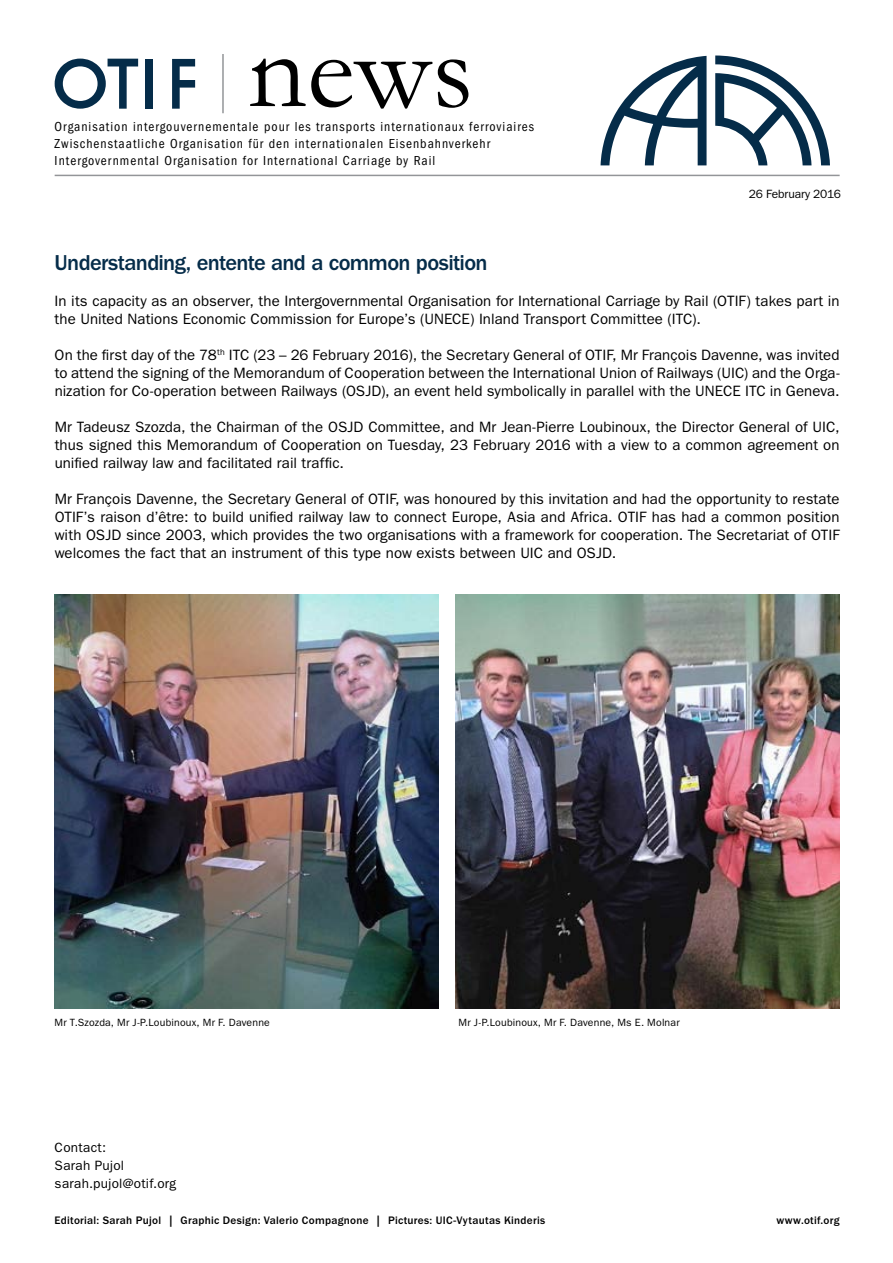
<style>
.page{position:relative;width:893px;height:1263px;background:#fff}
.page>*{position:absolute;margin:0;border:0;box-sizing:border-box;transform-origin:0 0}
.t1{font:500 22.35px "ITC Franklin Gothic Std";letter-spacing:-.03em;color:#052c49}
.t2{font:15px/18px "ITC Franklin Gothic Std";letter-spacing:.005em;color:#000;text-align:justify}
.t3{font:condensed 13.5px/17px "ITC Franklin Gothic Std";letter-spacing:.075em;color:#000}
.t4{font:13.5px/18px "ITC Franklin Gothic Std";letter-spacing:.02em;color:#000}
.t5{font:12px "ITC Franklin Gothic Std";letter-spacing:-.01em;color:#000}
.t6{font:500 11.25px "ITC Franklin Gothic Std";letter-spacing:.025em;color:#000}
.t7{font:10.5px "ITC Franklin Gothic Std";letter-spacing:.02em;color:#000}
</style>
<div class="page">
<svg style="left:55px;top:59px;width:83px;height:50px"></svg>
<div style="left:146px;top:59px;width:7px;height:50px;background:#052c49"></div>
<svg style="left:172px;top:59px;width:23px;height:50px"></svg>
<svg style="left:250px;top:59px;width:182px;height:50px"></svg>
<svg style="left:438px;top:59px;width:30px;height:49px"></svg>
<hr style="left:222px;top:54px;width:2px;height:59px;background:#939598">
<hr style="left:55px;top:175px;width:785px;height:1px;background:#939598">
<svg style="left:715px;top:56px;width:115px;height:109px"></svg>
<svg style="left:600px;top:56px;width:106px;height:109px"></svg>
<img style="left:54px;top:594px;width:384px;height:414px">
<img style="left:455px;top:594px;width:385px;height:414px">
<p class="t3" style="left:55px;top:118px;width:481px">Organisation intergouvernementale pour les transports internationaux ferroviaires<br>Zwischenstaatliche Organisation für den internationalen Eisenbahnverkehr<br>Intergovernmental Organisation for International Carriage by Rail</p>
<p class="t5" style="left:749px;top:187px;width:94px">26 February 2016</p>
<h1 class="t1" style="left:55px;top:250px;width:434px">Understanding, entente and a common position</h1>
<p class="t2" style="left:55px;top:292px;width:786px">In its capacity as an observer, the Intergovernmental Organisation for International Carriage by Rail (OTIF) takes part in the United Nations Economic Commission for Europe’s (UNECE) Inland Transport Committee (ITC).</p>
<p class="t2" style="left:55px;top:346px;width:786px">On the first day of the 78<sup>th</sup> ITC (23 – 26 February 2016), the Secretary General of OTIF, Mr François Davenne, was invited to attend the signing of the Memorandum of Cooperation between the International Union of Railways (UIC) and the Orga&shy;nization for Co-operation between Railways (OSJD), an event held symbolically in parallel with the UNECE ITC in Geneva.</p>
<p class="t2" style="left:55px;top:418px;width:786px">Mr Tadeusz Szozda, the Chairman of the OSJD Committee, and Mr Jean-Pierre Loubinoux, the Director General of UIC, thus signed this Memorandum of Cooperation on Tuesday, 23 February 2016 with a view to a common agreement on unified railway law and facilitated rail traffic.</p>
<p class="t2" style="left:55px;top:490px;width:786px">Mr François Davenne, the Secretary General of OTIF, was honoured by this invitation and had the opportunity to restate OTIF’s raison d’être: to build unified railway law to connect Europe, Asia and Africa. OTIF has had a common position with OSJD since 2003, which provides the two organisations with a framework for cooperation. The Secretariat of OTIF welcomes the fact that an instrument of this type now exists between UIC and OSJD.</p>
<p class="t7" style="left:55px;top:1016px;width:217px">Mr T.Szozda, Mr J-P.Loubinoux, Mr F. Davenne</p>
<p class="t7" style="left:459px;top:1016px;width:223px">Mr J-P.Loubinoux, Mr F. Davenne, Ms E. Molnar</p>
<p class="t4" style="left:55px;top:1139px;width:123px">Contact:<br>Sarah Pujol sarah.pujol@otif.org</p>
<p class="t6" style="left:55px;top:1214px;width:492px">Editorial: Sarah Pujol | Graphic Design: Valerio Compagnone | Pictures: UIC-Vytautas Kinderis</p>
<p class="t6" style="left:776px;top:1214px;width:65px">www.otif.org</p>
</div>
